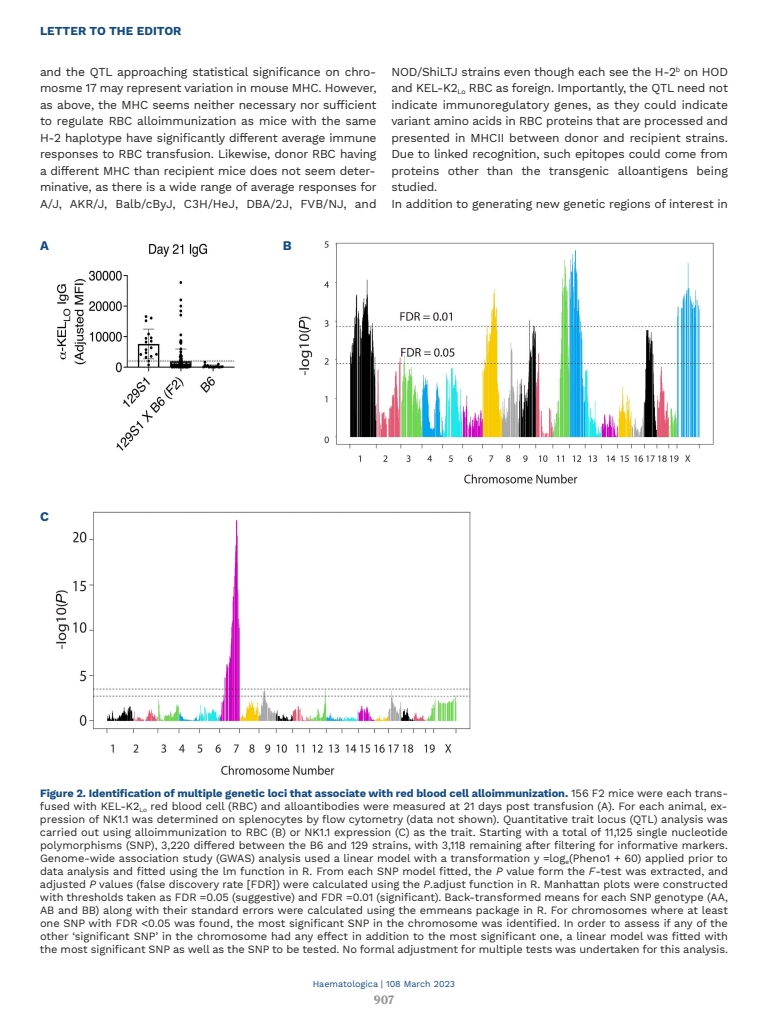
<style>
.page{position:relative;width:768px;height:1024px;background:#fff}
.page>*{position:absolute;margin:0;border:0;box-sizing:border-box;transform-origin:0 0}
.t1{font:700 13px "Work Sans";color:#134a80}
.t2{font:12px/16.5px "Work Sans";letter-spacing:-.015em;color:#222221;text-align:justify}
.t3{font:700 12px "Work Sans";color:#134a80}
.t4{font:700 12px "Volkhov";color:#919190}
.t5{font:11px/13px "Work Sans";letter-spacing:-.01em;color:#222221;text-align:justify}
.t6{font:9px "Work Sans";color:#134a80}
.s1{font-weight:700;color:#134a80}
.s2{font-style:italic}
</style>
<div class="page">
<img style="left:55px;top:241px;width:659px;height:534px">
<p class="t3" style="left:40px;top:24px;width:143px">LETTER TO THE EDITOR</p>
<p class="t2" style="left:40px;top:63px;width:338px">and the QTL approaching statistical significance on chro&shy;mosme 17 may represent variation in mouse MHC. However, as above, the MHC seems neither necessary nor sufficient to regulate RBC alloimmunization as mice with the same H-2 haplotype have significantly different average immune responses to RBC transfusion. Likewise, donor RBC having a different MHC than recipient mice does not seem deter&shy;minative, as there is a wide range of average responses for A/J, AKR/J, Balb/cByJ, C3H/HeJ, DBA/2J, FVB/NJ, and</p>
<p class="t2" style="left:391px;top:63px;width:338px;text-align:left">NOD/ShiLTJ strains even though each see the H-2<sup>b</sup> on HOD and KEL-K2<sub>Lo</sub> RBC as foreign. Importantly, the QTL need not indicate immunoregulatory genes, as they could indicate variant amino acids in RBC proteins that are processed and presented in MHCII between donor and recipient strains.<br>Due to linked recognition, such epitopes could come from proteins other than the transgenic alloantigens being studied.<br>In addition to generating new genetic regions of interest in</p>
<p class="t1" style="left:40px;top:238px;width:10px">A</p>
<p class="t1" style="left:283px;top:238px;width:10px">B</p>
<p class="t1" style="left:40px;top:509px;width:10px">C</p>
<p class="t5" style="left:40px;top:787px;width:690px"><span class="s1">Figure 2. Identification of multiple genetic loci that associate with red blood cell alloimmunization.</span> 156 F2 mice were each trans&shy;fused with KEL-K2<sub>Lo</sub> red blood cell (RBC) and alloantibodies were measured at 21 days post transfusion (A). For each animal, ex&shy;pression of NK1.1 was determined on splenocytes by flow cytometry (data not shown). Quantitative trait locus (QTL) analysis was carried out using alloimmunization to RBC (B) or NK1.1 expression (C) as the trait. Starting with a total of 11,125 single nucleotide polymorphisms (SNP), 3,220 differed between the B6 and 129 strains, with 3,118 remaining after filtering for informative markers.<br>Genome-wide association study (GWAS) analysis used a linear model with a transformation y =log<sub>e</sub>(Pheno1 + 60) applied prior to data analysis and fitted using the lm function in R. From each SNP model fitted, the <span class="s2">P</span> value form the <span class="s2">F</span>-test was extracted, and adjusted <span class="s2">P</span> values (false discovery rate [FDR]) were calculated using the <span class="s2">P</span>.adjust function in R. Manhattan plots were constructed with thresholds taken as FDR =0.05 (suggestive) and FDR =0.01 (significant). Back-transformed means for each SNP genotype (AA, AB and BB) along with their standard errors were calculated using the emmeans package in R. For chromosomes where at least one SNP with FDR &lt;0.05 was found, the most significant SNP in the chromosome was identified. In order to assess if any of the other ‘significant SNP’ in the chromosome had any effect in addition to the most significant one, a linear model was fitted with the most significant SNP as well as the SNP to be tested. No formal adjustment for multiple tests was undertaken for this analysis.</p>
<p class="t6" style="left:313px;top:978px;width:144px">Haematologica | 108 March 2023</p>
<p class="t4" style="left:374px;top:992px;width:22px">907</p>
</div>
